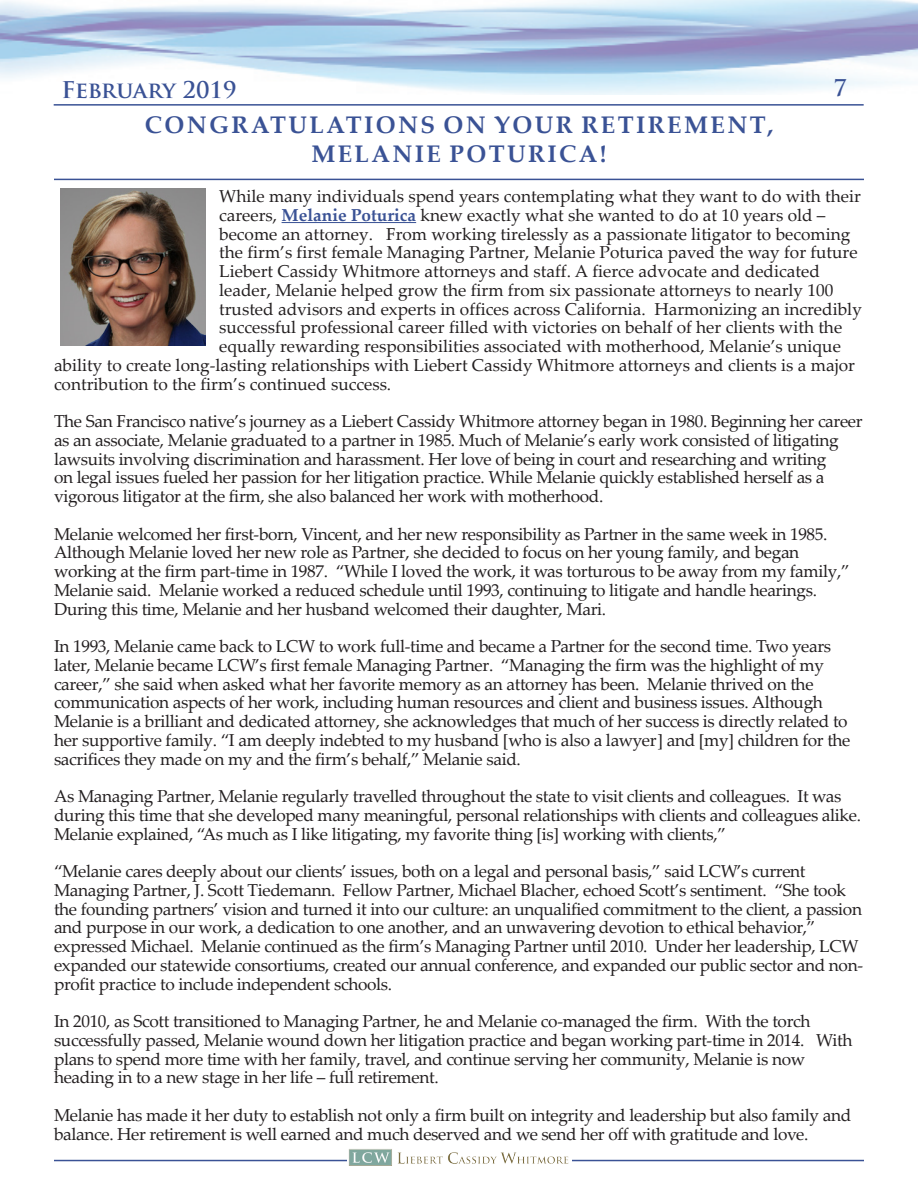
<style>
.page{position:relative;width:918px;height:1188px;background:#fff}
.page>*{position:absolute;margin:0;border:0;box-sizing:border-box;transform-origin:0 0}
.LCW_Category_2_lines{font:700 24px/28.8px "Palatino Linotype";letter-spacing:.1em;color:#3a5295;text-align:center}
.t1{font:700 22.5px "Trajan Pro";letter-spacing:-.01em;color:#3a5295}
.LCW_Body_Text{font:17.25px/18.8px "Palatino Linotype";letter-spacing:-.02em;color:#231f20}
.LCW_Body_Text-2{font:17.25px "Palatino Linotype";color:#231f20}
.s1{font-weight:700;color:#3a5295}
</style>
<div class="page">
<hr style="left:54px;top:104px;width:810px;height:2px;background:#3a5295">
<hr style="left:54px;top:1160px;width:810px;height:1px;background:#3a5295">
<img style="left:349px;top:1149px;width:221px;height:17px">
<hr style="left:54px;top:179px;width:810px;height:1px;background:#3a5295">
<hr style="left:282px;top:222px;width:134px;height:1px;background:#3a5295">
<img style="left:61px;top:189px;width:145px;height:157px">
<h2 class="t1" style="left:62px;top:76px;width:176px">February 2019</h2>
<h2 class="t1" style="left:833px;top:74px;width:15px">7</h2>
<p class="LCW_Category_2_lines" style="left:145px;top:109px;width:630px">CONGRATULATIONS ON YOUR RETIREMENT,<br>MELANIE POTURICA!</p>
<p class="LCW_Body_Text-2" style="left:219px;top:184px;width:643px">While many individuals spend years contemplating what they want to do with their</p>
<p class="LCW_Body_Text-2" style="left:219px;top:203px;width:608px">careers, <span class="s1">Melanie Poturica</span> knew exactly what she wanted to do at 10 years old –</p>
<p class="LCW_Body_Text-2" style="left:219px;top:221px;width:633px">become an attorney. From working tirelessly as a passionate litigator to becoming</p>
<p class="LCW_Body_Text-2" style="left:219px;top:240px;width:640px">the firm’s first female Managing Partner, Melanie Poturica paved the way for future</p>
<p class="LCW_Body_Text-2" style="left:219px;top:259px;width:602px">Liebert Cassidy Whitmore attorneys and staff. A fierce advocate and dedicated</p>
<p class="LCW_Body_Text-2" style="left:219px;top:278px;width:616px">leader, Melanie helped grow the firm from six passionate attorneys to nearly 100</p>
<p class="LCW_Body_Text-2" style="left:219px;top:296px;width:644px">trusted advisors and experts in offices across California. Harmonizing an incredibly</p>
<p class="LCW_Body_Text-2" style="left:219px;top:315px;width:625px">successful professional career filled with victories on behalf of her clients with the</p>
<p class="LCW_Body_Text-2" style="left:219px;top:334px;width:623px">equally rewarding responsibilities associated with motherhood, Melanie’s unique</p>
<p class="LCW_Body_Text-2" style="left:54px;top:353px;width:802px">ability to create long-lasting relationships with Liebert Cassidy Whitmore attorneys and clients is a major</p>
<p class="LCW_Body_Text-2" style="left:54px;top:371px;width:339px">contribution to the firm’s continued success.</p>
<p class="LCW_Body_Text" style="left:54px;top:411px;width:810px">The San Francisco native’s journey as a Liebert Cassidy Whitmore attorney began in 1980. Beginning her career as an associate, Melanie graduated to a partner in 1985. Much of Melanie’s early work consisted of litigating lawsuits involving discrimination and harassment. Her love of being in court and researching and writing<br>on legal issues fueled her passion for her litigation practice. While Melanie quickly established herself as a vigorous litigator at the firm, she also balanced her work with motherhood.</p>
<p class="LCW_Body_Text" style="left:54px;top:524px;width:797px">Melanie welcomed her first-born, Vincent, and her new responsibility as Partner in the same week in 1985.<br>Although Melanie loved her new role as Partner, she decided to focus on her young family, and began working at the firm part-time in 1987. “While I loved the work, it was torturous to be away from my family,” Melanie said. Melanie worked a reduced schedule until 1993, continuing to litigate and handle hearings.<br>During this time, Melanie and her husband welcomed their daughter, Mari.</p>
<p class="LCW_Body_Text" style="left:54px;top:636px;width:798px">In 1993, Melanie came back to LCW to work full-time and became a Partner for the second time. Two years later, Melanie became LCW’s first female Managing Partner. “Managing the firm was the highlight of my career,” she said when asked what her favorite memory as an attorney has been. Melanie thrived on the communication aspects of her work, including human resources and client and business issues. Although Melanie is a brilliant and dedicated attorney, she acknowledges that much of her success is directly related to her supportive family. “I am deeply indebted to my husband [who is also a lawyer] and [my] children for the sacrifices they made on my and the firm’s behalf,” Melanie said.</p>
<p class="LCW_Body_Text" style="left:54px;top:786px;width:809px">As Managing Partner, Melanie regularly travelled throughout the state to visit clients and colleagues. It was during this time that she developed many meaningful, personal relationships with clients and colleagues alike.<br>Melanie explained, “As much as I like litigating, my favorite thing [is] working with clients,”</p>
<p class="LCW_Body_Text" style="left:54px;top:861px;width:811px">“Melanie cares deeply about our clients’ issues, both on a legal and personal basis,” said LCW’s current Managing Partner, J. Scott Tiedemann. Fellow Partner, Michael Blacher, echoed Scott’s sentiment. “She took the founding partners’ vision and turned it into our culture: an unqualified commitment to the client, a passion and purpose in our work, a dedication to one another, and an unwavering devotion to ethical behavior,” expressed Michael. Melanie continued as the firm’s Managing Partner until 2010. Under her leadership, LCW expanded our statewide consortiums, created our annual conference, and expanded our public sector and non&shy;profit practice to include independent schools.</p>
<p class="LCW_Body_Text" style="left:54px;top:1011px;width:800px">In 2010, as Scott transitioned to Managing Partner, he and Melanie co-managed the firm. With the torch successfully passed, Melanie wound down her litigation practice and began working part-time in 2014. With plans to spend more time with her family, travel, and continue serving her community, Melanie is now heading in to a new stage in her life – full retirement.</p>
<p class="LCW_Body_Text" style="left:54px;top:1105px;width:799px">Melanie has made it her duty to establish not only a firm built on integrity and leadership but also family and balance. Her retirement is well earned and much deserved and we send her off with gratitude and love.</p>
</div>
